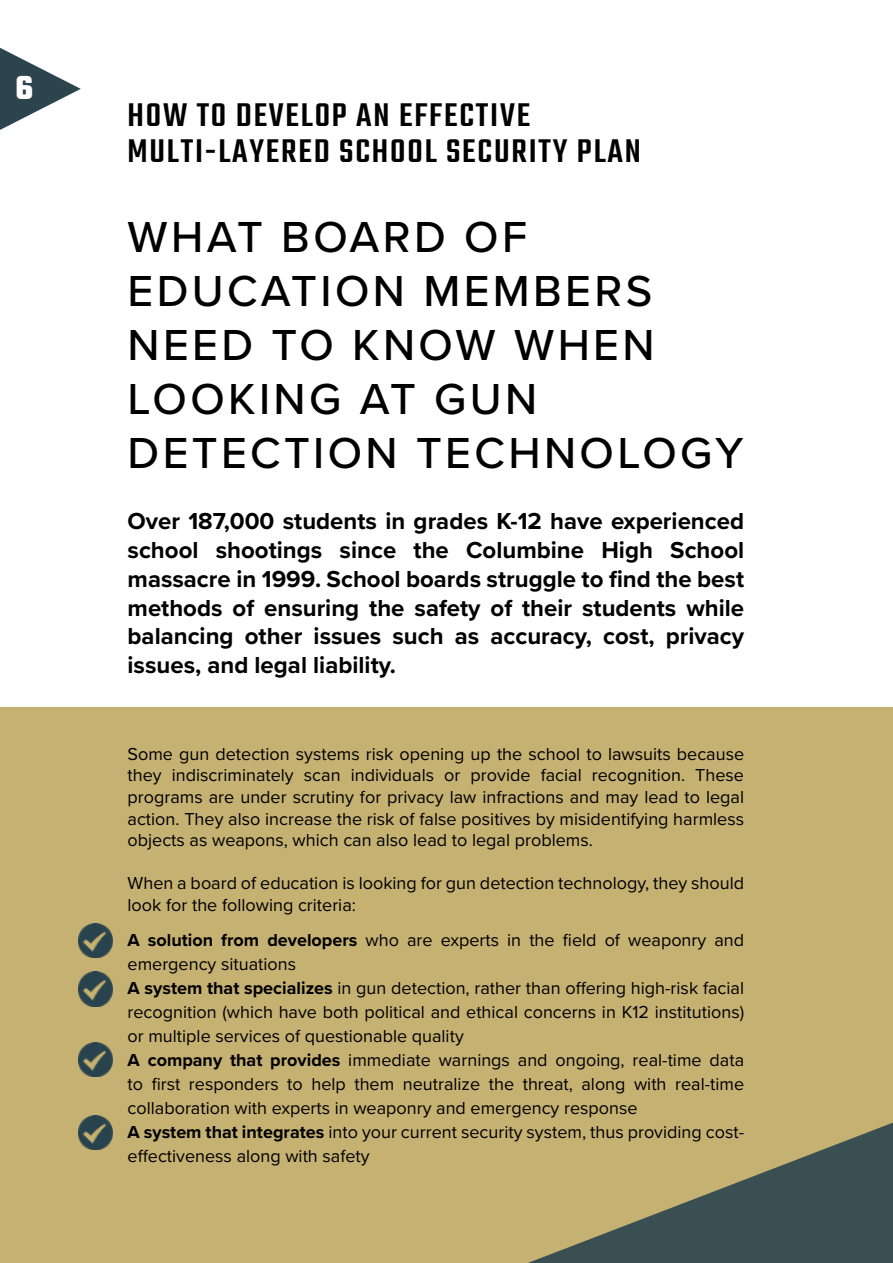
<style>
.page{position:relative;width:893px;height:1263px;background:#fff}
.page>*{position:absolute;margin:0;border:0;box-sizing:border-box;transform-origin:0 0}
.t1{font:500 45px/54px "Proxima Nova";letter-spacing:.075em;color:#000}
.t2{font:500 36px/36px "Teko";letter-spacing:.05em;color:#000}
.t3{font:700 36px "Teko";color:#fff}
.t4{font:700 24px/28.8px "Proxima Nova";color:#000;text-align:justify}
.t5{font:18px/24px "Proxima Nova";color:#000}
.s1{font-weight:700}
</style>
<div class="page">
<div style="left:0;top:707px;width:893px;height:556px;background:#c5b172"></div>
<svg style="left:528px;top:1122px;width:365px;height:141px"></svg>
<svg style="left:0;top:48px;width:81px;height:82px"></svg>
<img style="left:78px;top:923px;width:34px;height:34px">
<img style="left:78px;top:972px;width:34px;height:34px">
<img style="left:78px;top:1042px;width:34px;height:34px">
<img style="left:78px;top:1115px;width:34px;height:35px">
<h2 class="t3" style="left:15px;top:65px;width:19px">6</h2>
<h2 class="t2" style="left:128px;top:100px;width:515px">HOW TO DEVELOP AN EFFECTIVE<br>MULTI-LAYERED SCHOOL SECURITY PLAN</h2>
<h1 class="t1" style="left:128px;top:208px;width:618px">WHAT BOARD OF<br>EDUCATION MEMBERS<br>NEED TO KNOW WHEN<br>LOOKING AT GUN<br>DETECTION TECHNOLOGY</h1>
<p class="t4" style="left:128px;top:506px;width:618px">Over 187,000 students in grades K-12 have experienced school shootings since the Columbine High School massacre in 1999. School boards struggle to find the best methods of ensuring the safety of their students while balancing other issues such as accuracy, cost, privacy issues, and legal liability.</p>
<p class="t5" style="left:128px;top:742px;width:618px;line-height:21.6px;text-align:justify">Some gun detection systems risk opening up the school to lawsuits because they indiscriminately scan individuals or provide facial recognition. These programs are under scrutiny for privacy law infractions and may lead to legal action. They also increase the risk of false positives by misidentifying harmless objects as weapons, which can also lead to legal problems.</p>
<p class="t5" style="left:128px;top:872px;width:618px;line-height:21.6px">When a board of education is looking for gun detection technology, they should look for the following criteria:</p>
<p class="t5" style="left:128px;top:927px;width:618px"><span class="s1">A solution from developers</span> who are experts in the field of weaponry and emergency situations<br><span class="s1">A system that specializes</span> in gun detection, rather than offering high-risk facial recognition (which have both political and ethical concerns in K12 institutions) or multiple services of questionable quality<br><span class="s1">A company that provides</span> immediate warnings and ongoing, real-time data to first responders to help them neutralize the threat, along with real-time collaboration with experts in weaponry and emergency response<br><span class="s1">A system that integrates</span> into your current security system, thus providing cost&shy;effectiveness along with safety</p>
</div>
